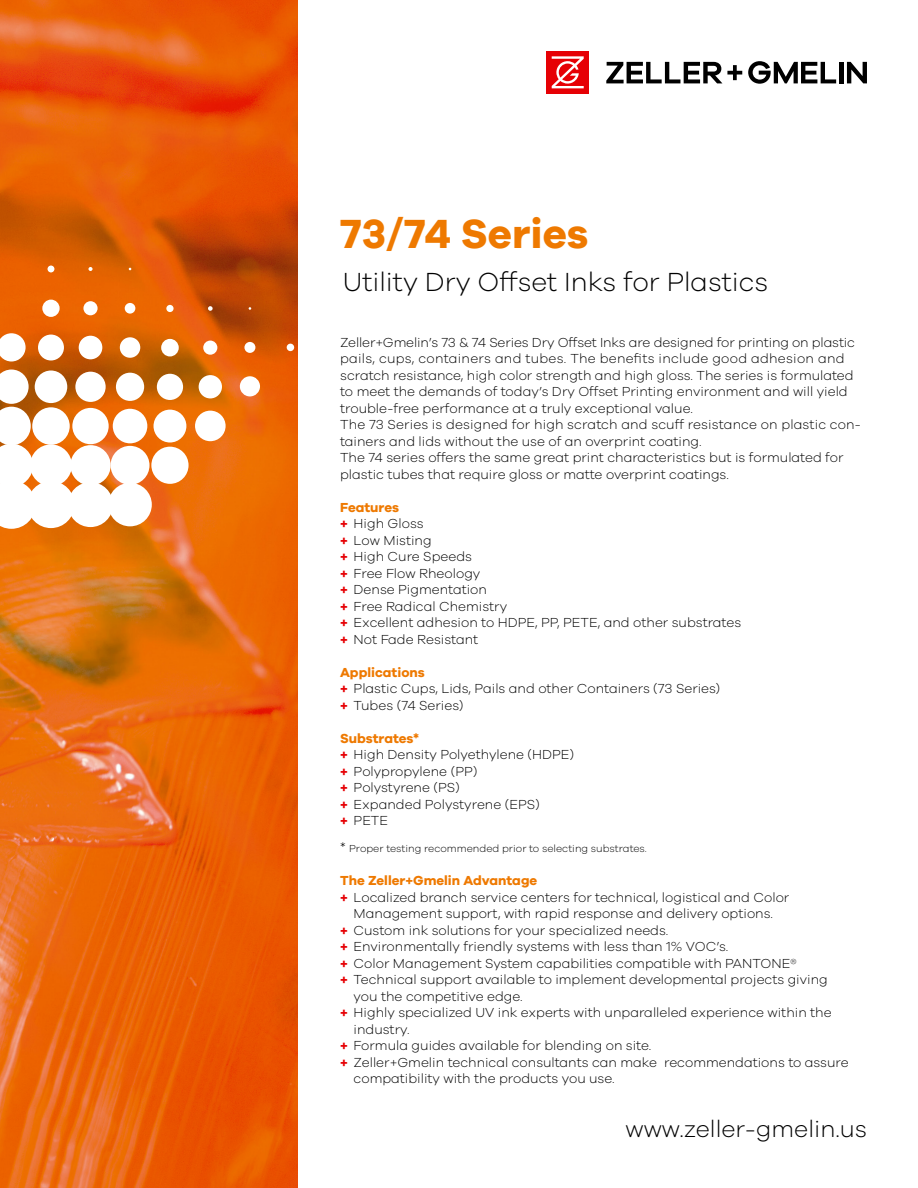
<style>
.page{position:relative;width:918px;height:1188px;background:#fff}
.page>*{position:absolute;margin:0;border:0;box-sizing:border-box;transform-origin:0 0}
.t1{font:700 42px "Galano Grotesque";color:#ee7900}
.t2{font:300 27px "Galano Grotesque";color:#000}
.t3{font:300 24px "Galano Grotesque";color:#000}
.t4{font:300 13.5px/16.5px "Galano Grotesque";color:#000}
.t5{font:700 13.5px "Galano Grotesque";color:#ee7900}
.t6{font:300 10.5px "Galano Grotesque";color:#000}
.s1{font-weight:700;color:#ee7900}
.s2{font-weight:700;color:#e60005}
.s3{font-size:13.5px}
</style>
<div class="page">
<img style="left:0;top:0;width:298px;height:1188px">
<div style="left:546px;top:51px;width:43px;height:43px;background:#e60005"></div>
<svg style="left:552px;top:56px;width:32px;height:32px"></svg>
<svg style="left:606px;top:62px;width:136px;height:21px"></svg>
<svg style="left:748px;top:61px;width:88px;height:23px"></svg>
<div style="left:839px;top:62px;width:5px;height:21px;background:#000"></div>
<svg style="left:847px;top:62px;width:20px;height:21px"></svg>
<div style="left:116px;top:373px;width:28px;height:28px;background:#fff;border-radius:50%"></div>
<div style="left:75px;top:372px;width:31px;height:30px;background:#fff;border-radius:50%"></div>
<div style="left:35px;top:371px;width:32px;height:32px;background:#fff;border-radius:50%"></div>
<div style="left:157px;top:374px;width:26px;height:26px;background:#fff;border-radius:50%"></div>
<div style="left:199px;top:375px;width:23px;height:23px;background:#fff;border-radius:50%"></div>
<div style="left:240px;top:376px;width:20px;height:20px;background:#fff;border-radius:50%"></div>
<div style="left:287px;top:344px;width:7px;height:7px;background:#fff;border-radius:50%"></div>
<svg style="left:208px;top:306px;width:5px;height:5px"></svg>
<div style="left:166px;top:305px;width:8px;height:7px;background:#fff;border-radius:50%"></div>
<div style="left:125px;top:303px;width:10px;height:11px;background:#fff;border-radius:50%"></div>
<div style="left:83px;top:301px;width:15px;height:14px;background:#fff;border-radius:50%"></div>
<div style="left:42px;top:300px;width:18px;height:17px;background:#fff;border-radius:50%"></div>
<div style="left:244px;top:342px;width:11px;height:11px;background:#fff;border-radius:50%"></div>
<div style="left:203px;top:341px;width:14px;height:14px;background:#fff;border-radius:50%"></div>
<div style="left:161px;top:339px;width:18px;height:17px;background:#fff;border-radius:50%"></div>
<div style="left:120px;top:337px;width:20px;height:21px;background:#fff;border-radius:50%"></div>
<div style="left:79px;top:336px;width:23px;height:23px;background:#fff;border-radius:50%"></div>
<div style="left:38px;top:335px;width:26px;height:26px;background:#fff;border-radius:50%"></div>
<svg style="left:48px;top:266px;width:6px;height:6px"></svg>
<svg style="left:88px;top:267px;width:5px;height:4px"></svg>
<div style="left:154px;top:410px;width:32px;height:33px;background:#fff;border-radius:50%"></div>
<div style="left:195px;top:411px;width:31px;height:30px;background:#fff;border-radius:50%"></div>
<div style="left:113px;top:409px;width:34px;height:34px;background:#fff;border-radius:50%"></div>
<div style="left:72px;top:408px;width:37px;height:36px;background:#fff;border-radius:50%"></div>
<div style="left:32px;top:407px;width:38px;height:38px;background:#fff;border-radius:50%"></div>
<svg style="left:0;top:333px;width:26px;height:29px"></svg>
<div style="left:111px;top:446px;width:39px;height:39px;background:#fff;border-radius:50%"></div>
<div style="left:70px;top:445px;width:41px;height:41px;background:#fff;border-radius:50%"></div>
<div style="left:30px;top:444px;width:42px;height:42px;background:#fff;border-radius:50%"></div>
<div style="left:151px;top:447px;width:38px;height:37px;background:#fff;border-radius:50%"></div>
<div style="left:68px;top:482px;width:45px;height:45px;background:#fff;border-radius:50%"></div>
<div style="left:27px;top:481px;width:47px;height:47px;background:#fff;border-radius:50%"></div>
<svg style="left:0;top:370px;width:36px;height:159px"></svg>
<div style="left:108px;top:483px;width:44px;height:43px;background:#fff;border-radius:50%"></div>
<h1 class="t1" style="left:340px;top:208px;width:250px">73/74 Series</h1>
<h2 class="t2" style="left:343px;top:265px;width:427px">Utility Dry Offset Inks for Plastics</h2>
<p class="t4" style="left:340px;top:334px;width:522px">Zeller+Gmelin’s 73 &amp; 74 Series Dry Offset Inks are designed for printing on plastic pails, cups, containers and tubes. The benefits include good adhesion and scratch resistance, high color strength and high gloss. The series is formulated to meet the demands of today’s Dry Offset Printing environment and will yield trouble-free performance at a truly exceptional value.<br>The 73 Series is designed for high scratch and scuff resistance on plastic con&shy;tainers and lids without the use of an overprint coating.<br>The 74 series offers the same great print characteristics but is formulated for plastic tubes that require gloss or matte overprint coatings.</p>
<p class="t4" style="left:340px;top:499px;width:403px"><span class="s1">Features<br></span><span class="s2">+</span> High Gloss<br><span class="s2">+</span> Low Misting<br><span class="s2">+</span> High Cure Speeds<br><span class="s2">+</span> Free Flow Rheology<br><span class="s2">+</span> Dense Pigmentation<br><span class="s2">+</span> Free Radical Chemistry<br><span class="s2">+</span> Excellent adhesion to HDPE, PP, PETE, and other substrates <span class="s2">+</span> Not Fade Resistant</p>
<p class="t4" style="left:340px;top:664px;width:382px"><span class="s1">Applications<br></span><span class="s2">+</span> Plastic Cups, Lids, Pails and other Containers (73 Series) <span class="s2">+</span> Tubes (74 Series)</p>
<p class="t4" style="left:340px;top:730px;width:236px"><span class="s1">Substrates*<br></span><span class="s2">+</span> High Density Polyethylene (HDPE) <span class="s2">+</span> Polypropylene (PP)<br><span class="s2">+</span> Polystyrene (PS)<br><span class="s2">+</span> Expanded Polystyrene (EPS)<br><span class="s2">+</span> PETE</p>
<p class="t6" style="left:340px;top:843px;width:308px"><span class="s3">*</span> Proper testing recommended prior to selecting substrates.</p>
<p class="t5" style="left:340px;top:872px;width:199px">The Zeller+Gmelin Advantage</p>
<p class="t4" style="left:340px;top:889px;width:451px"><span class="s2">+</span> Localized branch service centers for technical, logistical and Color</p>
<p class="t4" style="left:354px;top:905px;width:421px">Management support, with rapid response and delivery options.</p>
<p class="t4" style="left:340px;top:922px;width:330px"><span class="s2">+</span> Custom ink solutions for your specialized needs.</p>
<p class="t4" style="left:340px;top:938px;width:390px"><span class="s2">+</span> Environmentally friendly systems with less than 1% VOC’s.</p>
<p class="t4" style="left:340px;top:955px;width:458px"><span class="s2">+</span> Color Management System capabilities compatible with PANTONE®</p>
<p class="t4" style="left:340px;top:971px;width:489px"><span class="s2">+</span> Technical support available to implement developmental projects giving</p>
<p class="t4" style="left:354px;top:988px;width:171px">you the competitive edge.</p>
<p class="t4" style="left:340px;top:1004px;width:493px"><span class="s2">+</span> Highly specialized UV ink experts with unparalleled experience within the</p>
<p class="t4" style="left:354px;top:1021px;width:57px">industry.</p>
<p class="t4" style="left:340px;top:1037px;width:313px"><span class="s2">+</span> Formula guides available for blending on site.</p>
<p class="t4" style="left:340px;top:1054px;width:510px"><span class="s2">+</span> Zeller+Gmelin technical consultants can make recommendations to assure</p>
<p class="t4" style="left:354px;top:1070px;width:263px">compatibility with the products you use.</p>
<h3 class="t3" style="left:625px;top:1115px;width:243px">www.zeller-gmelin.us</h3>
</div>
